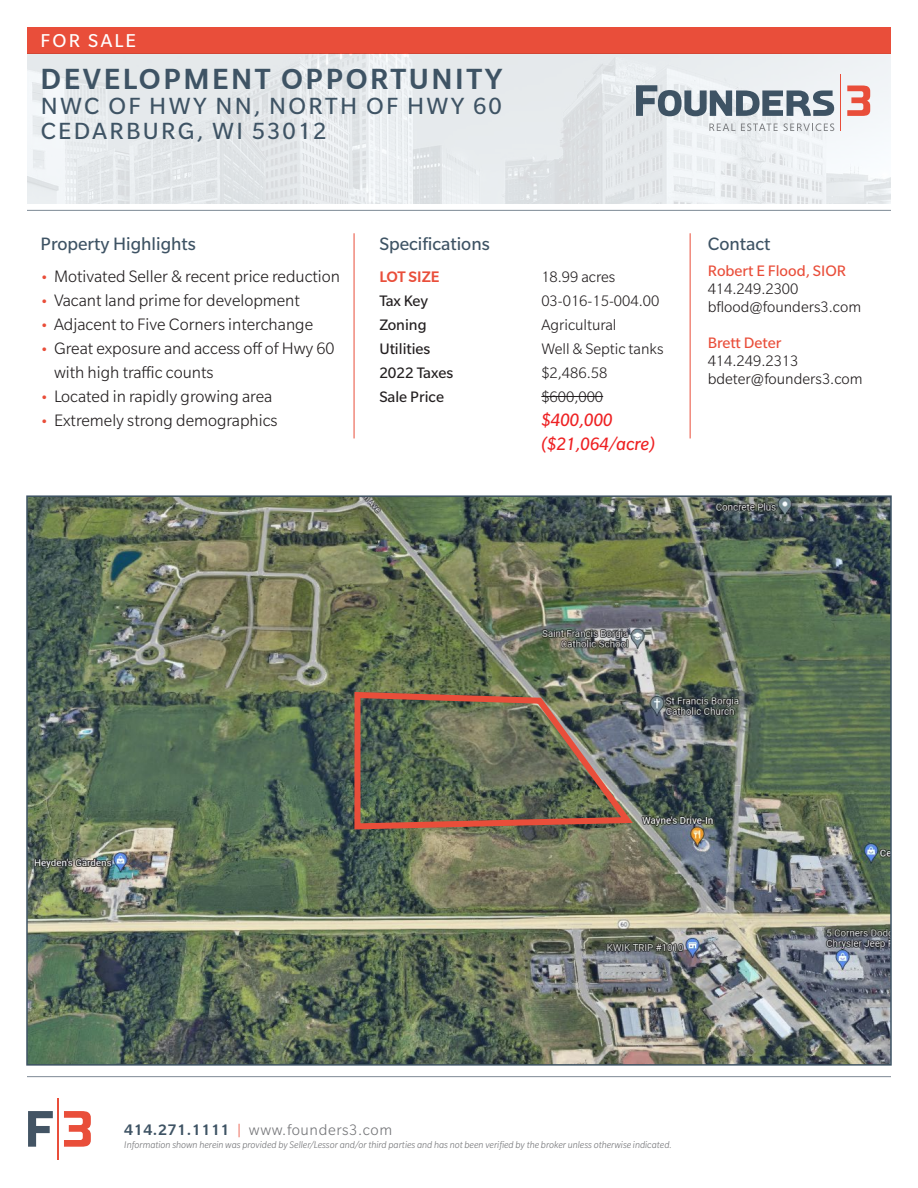
<style>
.page{position:relative;width:918px;height:1188px;background:#fff}
.page>*{position:absolute;margin:0;border:0;box-sizing:border-box;transform-origin:0 0}
.t1{font:500 31.5px "Slate Pro";letter-spacing:.08em;color:#3e5364}
.t2{font:25.5px/24.8px "Slate Pro";letter-spacing:.09em;color:#3e5364}
.t3{font:20.25px "Slate Pro";letter-spacing:.11em;color:#fff}
.t4{font:19.5px "Slate Pro";color:#3e5364}
.t5{font:italic 19.5px "Slate Pro";color:#ee2123}
.t6{font:300 18px/24px "Slate Pro";color:#231f20}
.t7{font:300 16.5px "Slate Pro";color:#231f20}
.t8{font:16.5px "Slate Pro";color:#231f20}
.t9{font:300 16.5px "Slate Pro";letter-spacing:.035em;color:#757679}
.t10{font:16.5px "Slate Pro";color:#e94e3a}
.t11{font:500 16.5px "Slate Pro";color:#e94e3a}
.t12{font:italic 300 10.5px "Slate Pro";color:#757679}
.s1{font-weight:400;font-size:15px;color:#e94e3a}
.s2{font-weight:500;color:#3e5364}
.s3{color:#e94e3a}
</style>
<div class="page">
<img style="left:27px;top:54px;width:864px;height:150px">
<hr style="left:58px;top:1098px;width:1px;height:62px;background:#e94e3a">
<svg style="left:28px;top:1111px;width:25px;height:36px"></svg>
<svg style="left:64px;top:1111px;width:27px;height:36px"></svg>
<hr style="left:27px;top:210px;width:864px;height:1px;background:#7d8995">
<hr style="left:27px;top:1076px;width:864px;height:1px;background:#7d8995">
<div style="left:27px;top:27px;width:864px;height:27px;background:#e94e3a"></div>
<hr style="left:840px;top:74px;width:1px;height:57px;background:#e94e3a">
<svg style="left:636px;top:85px;width:198px;height:31px"></svg>
<svg style="left:847px;top:86px;width:23px;height:30px"></svg>
<svg style="left:709px;top:124px;width:26px;height:7px"></svg>
<svg style="left:741px;top:123px;width:37px;height:8px"></svg>
<svg style="left:784px;top:123px;width:50px;height:8px"></svg>
<hr style="left:541px;top:396px;width:62px;height:1px;background:#231f20">
<hr style="left:690px;top:233px;width:1px;height:205px;background:#e94e3a">
<hr style="left:354px;top:233px;width:1px;height:205px;background:#e94e3a">
<img style="left:29px;top:498px;width:860px;height:565px">
<img style="left:351px;top:689px;width:288px;height:144px">
<p class="t3" style="left:41px;top:30px;width:97px">FOR SALE</p>
<h1 class="t1" style="left:41px;top:60px;width:463px">DEVELOPMENT OPPORTUNITY</h1>
<h2 class="t2" style="left:41px;top:93px;width:463px">NWC OF HWY NN, NORTH OF HWY 60<br>CEDARBURG, WI 53012</h2>
<p class="t4" style="left:40px;top:234px;width:157px">Property Highlights</p>
<p class="t6" style="left:40px;top:264px;width:301px"><span class="s1">•</span> Motivated Seller &amp; recent price reduction</p>
<p class="t6" style="left:40px;top:288px;width:261px"><span class="s1">•</span> Vacant land prime for development</p>
<p class="t6" style="left:40px;top:312px;width:274px"><span class="s1">•</span> Adjacent to Five Corners interchange</p>
<p class="t6" style="left:54px;top:336px;width:282px;text-indent:-14px"><span class="s1">•</span> Great exposure and access off of Hwy 60 with high traffic counts</p>
<p class="t6" style="left:40px;top:384px;width:233px"><span class="s1">•</span> Located in rapidly growing area</p>
<p class="t6" style="left:40px;top:408px;width:239px"><span class="s1">•</span> Extremely strong demographics</p>
<p class="t4" style="left:379px;top:234px;width:112px">Specifications</p>
<p class="t11" style="left:379px;top:267px;width:62px">LOT SIZE</p>
<p class="t7" style="left:541px;top:268px;width:75px">18.99 acres</p>
<p class="t8" style="left:379px;top:292px;width:50px">Tax Key</p>
<p class="t7" style="left:541px;top:292px;width:119px">03-016-15-004.00</p>
<p class="t8" style="left:379px;top:316px;width:49px">Zoning</p>
<p class="t7" style="left:541px;top:316px;width:77px">Agricultural</p>
<p class="t8" style="left:379px;top:340px;width:53px">Utilities</p>
<p class="t7" style="left:541px;top:340px;width:124px">Well &amp; Septic tanks</p>
<p class="t8" style="left:379px;top:364px;width:75px">2022 Taxes</p>
<p class="t7" style="left:541px;top:364px;width:67px">$2,486.58</p>
<p class="t8" style="left:379px;top:388px;width:66px">Sale Price</p>
<p class="t7" style="left:541px;top:388px;width:63px">$600,000</p>
<p class="t5" style="left:541px;top:410px;width:73px">$400,000</p>
<p class="t5" style="left:541px;top:434px;width:115px">($21,064/acre)</p>
<p class="t4" style="left:708px;top:234px;width:64px">Contact</p>
<p class="t10" style="left:708px;top:262px;width:140px">Robert E Flood, SIOR</p>
<p class="t7" style="left:708px;top:280px;width:92px">414.249.2300</p>
<p class="t7" style="left:708px;top:298px;width:155px">bflood@founders3.com</p>
<p class="t10" style="left:708px;top:334px;width:75px">Brett Deter</p>
<p class="t7" style="left:708px;top:352px;width:92px">414.249.2313</p>
<p class="t7" style="left:708px;top:370px;width:156px">bdeter@founders3.com</p>
<p class="t9" style="left:124px;top:1122px;width:270px"><span class="s2">414.271.1111</span> <span class="s3">|</span> www.founders3.com</p>
<p class="t12" style="left:124px;top:1139px;width:549px">Information shown herein was provided by Seller/Lessor and/or third parties and has not been verified by the broker unless otherwise indicated.</p>
</div>
